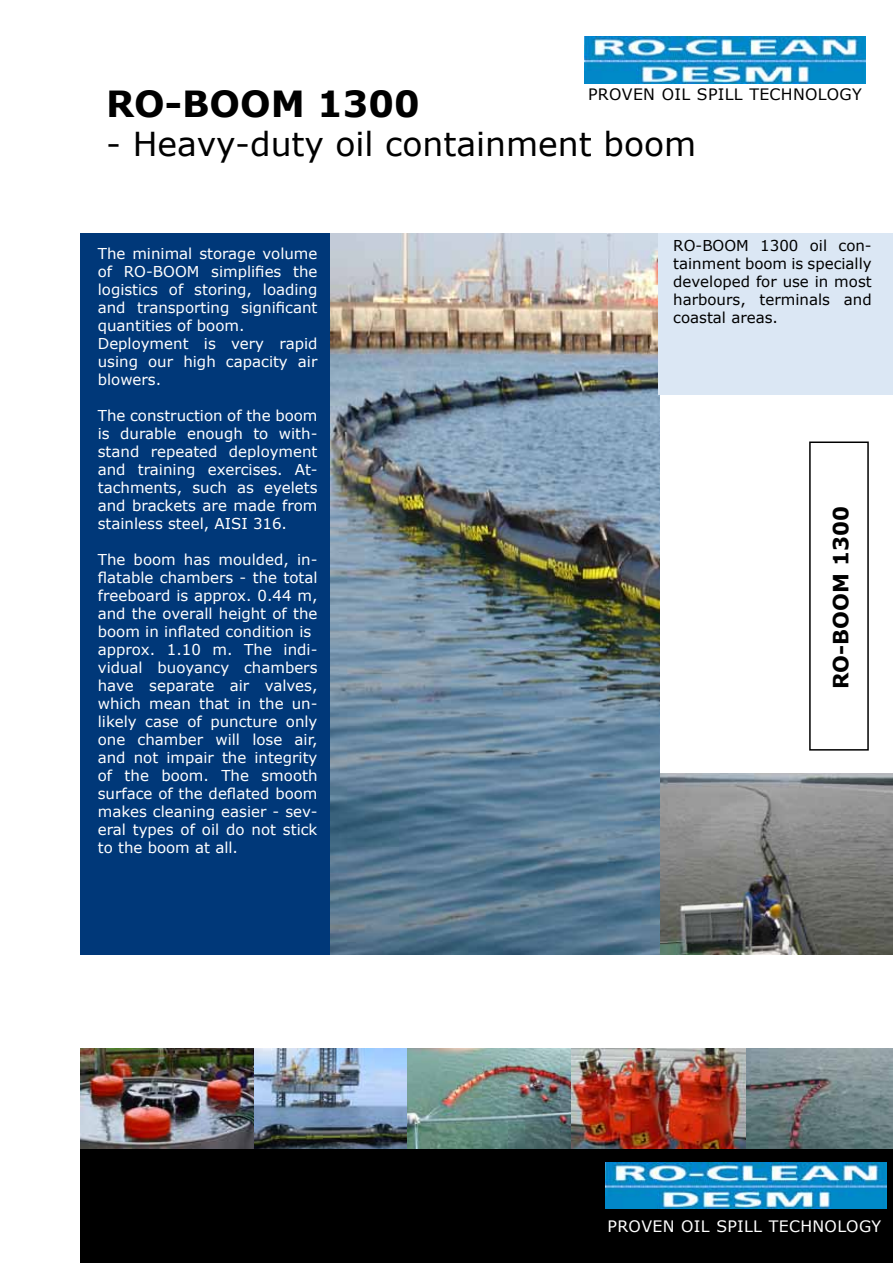
<style>
.page{position:relative;width:893px;height:1263px;background:#fff}
.page>*{position:absolute;margin:0;border:0;box-sizing:border-box;transform-origin:0 0}
.t1{font:700 36px "Verdana";color:#000}
.t2{font:33px "Verdana";color:#000}
.t3{font:700 21px "Verdana";color:#000}
.t4{font:15.75px "Verdana";letter-spacing:.02em;color:#000}
.t5{font:15.75px "Verdana";letter-spacing:.02em;color:#fff}
.t6{font:15px/18px "Verdana";color:#fff}
.t7{font:15px/18px "Verdana";color:#000;text-align:justify}
</style>
<div class="page">
<img style="left:659px;top:773px;width:234px;height:181px">
<div style="left:81px;top:233px;width:249px;height:721px;background:#003879"></div>
<img style="left:330px;top:233px;width:329px;height:721px">
<div style="left:658px;top:233px;width:235px;height:162px;background:#dbe7f4"></div>
<div style="left:809px;top:441px;width:60px;height:310px;border:2px solid #000"></div>
<img style="left:585px;top:37px;width:280px;height:46px">
<img style="left:81px;top:1048px;width:174px;height:101px">
<img style="left:745px;top:1048px;width:148px;height:101px">
<img style="left:255px;top:1048px;width:490px;height:101px">
<div style="left:81px;top:1149px;width:812px;height:113px;background:#000"></div>
<img style="left:606px;top:1162px;width:280px;height:47px">
<p class="t4" style="left:588px;top:84px;width:275px">Proven oi l spi ll tech no logy</p>
<h1 class="t1" style="left:106px;top:81px;width:315px">RO-BOOM 1300</h1>
<h2 class="t2" style="left:106px;top:123px;width:592px">- Heavy-duty oil containment boom</h2>
<p class="t6" style="left:98px;top:244px;width:221px">The minimal storage volume of RO-BOOM simplifies the logistics of storing, loading and transporting significant quantities of boom.<br>Deployment is very rapid using our high capacity air blowers.</p>
<p class="t6" style="left:98px;top:406px;width:221px;text-align:justify">The construction of the boom is durable enough to with&shy;stand repeated deployment and training exercises. At&shy;tachments, such as eyelets and brackets are made from stainless steel, AISI 316.</p>
<p class="t6" style="left:98px;top:550px;width:221px">The boom has moulded, in&shy;flatable chambers - the total freeboard is approx. 0.44 m, and the overall height of the boom in inflated condition is approx. 1.10 m. The indi&shy;vidual buoyancy chambers have separate air valves, which mean that in the un&shy;likely case of puncture only one chamber will lose air, and not impair the integrity of the boom. The smooth surface of the deflated boom makes cleaning easier - sev&shy;eral types of oil do not stick to the boom at all.</p>
<p class="t7" style="left:673px;top:236px;width:200px">RO-BOOM 1300 oil con&shy;tainment boom is specially developed for use in most harbours, terminals and coastal areas.</p>
<h3 class="t3" style="left:827px;top:689px;width:184px;rotate:-90deg">RO-BOOM 1300</h3>
<p class="t5" style="left:608px;top:1216px;width:275px">Proven oi l spi ll tech no logy</p>
</div>
